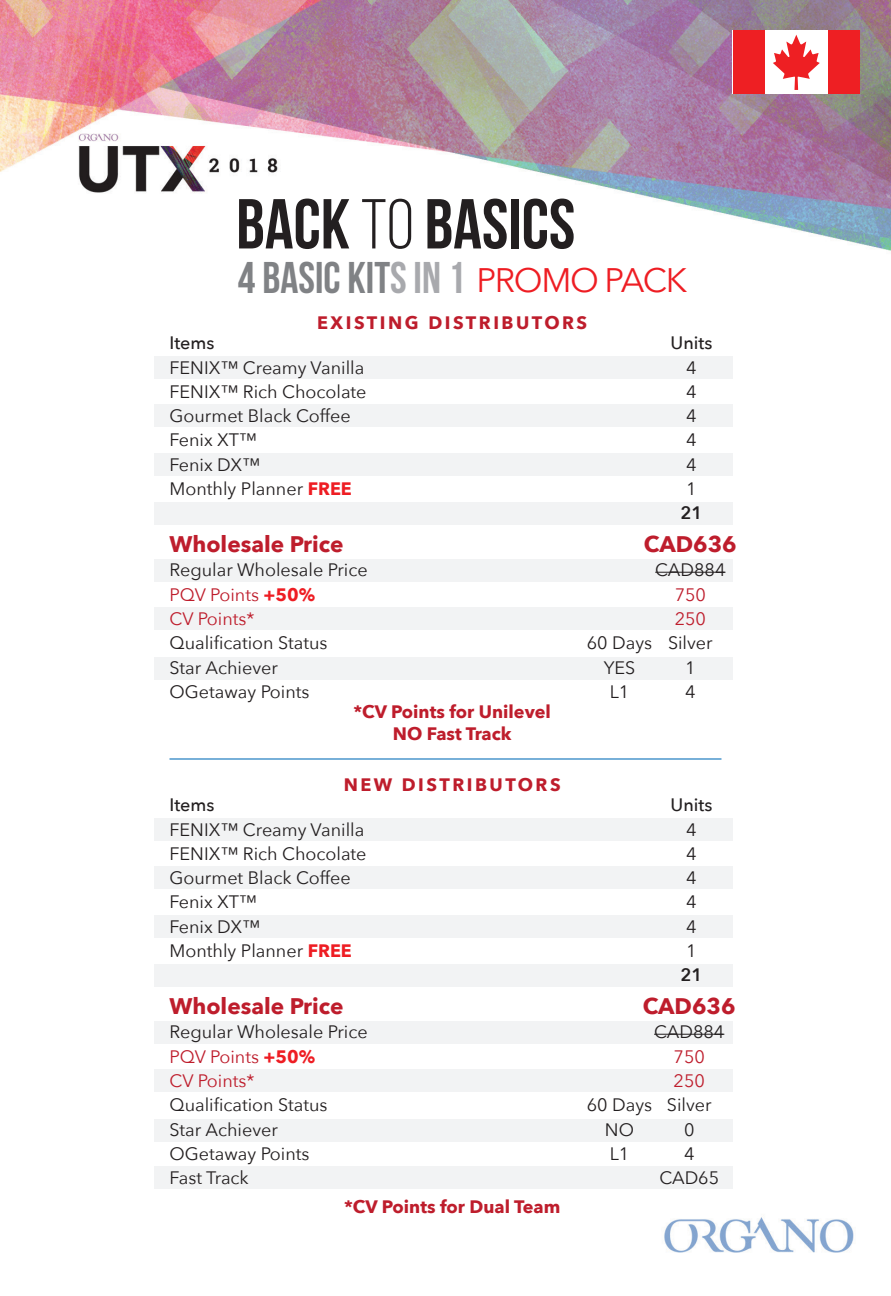
<style>
.page{position:relative;width:891px;height:1296px;background:#fff}
.page>*{position:absolute;margin:0;border:0;box-sizing:border-box;transform-origin:0 0}
.t1{font:700 70.42px "Bebas Neue";color:#231f20}
.t2{font:700 44.32px "Bebas Neue";color:#808285}
.t3{font:700 22.5px "Avenir Next";color:#be1d2c}
.t4{font:18px/24.3px "Avenir Next";color:#231f20}
.t5{font:700 18px/21.6px "Avenir Next";color:#be1d2c;text-align:center}
.t6{font:700 18px "Avenir Next";letter-spacing:.14em;color:#be1d2c}
.t7{font:500 18px "Avenir Next";color:#231f20}
.t8{font:18px/24.3px "Avenir Next";color:#be1d2c}
.t9{font:600 18px "Avenir Next";color:#231f20}
.s1{font-weight:400}
.s2{color:#a8a9ad}
.s3{font-family:"Avenir Next";font-weight:400;font-size:33.98px;color:#ee1d23}
.s4{font-weight:700;color:#ee1d23}
.s5{color:#be1d2c}
</style>
<div class="page">
<img style="left:0;top:0;width:891px;height:1253px">
<div style="left:154px;top:356px;width:579px;height:22px;background:#f2f3f4"></div>
<div style="left:154px;top:404px;width:579px;height:23px;background:#f2f3f4"></div>
<div style="left:154px;top:454px;width:579px;height:22px;background:#f2f3f4"></div>
<div style="left:154px;top:503px;width:579px;height:22px;background:#f2f3f4"></div>
<div style="left:154px;top:559px;width:579px;height:23px;background:#f2f3f4"></div>
<div style="left:154px;top:608px;width:579px;height:22px;background:#f2f3f4"></div>
<div style="left:154px;top:657px;width:579px;height:23px;background:#f2f3f4"></div>
<hr style="left:655px;top:572px;width:71px;height:1px;background:#231f20">
<div style="left:154px;top:818px;width:579px;height:22px;background:#f2f3f4"></div>
<div style="left:154px;top:866px;width:579px;height:23px;background:#f2f3f4"></div>
<div style="left:154px;top:916px;width:579px;height:22px;background:#f2f3f4"></div>
<div style="left:154px;top:965px;width:579px;height:22px;background:#f2f3f4"></div>
<div style="left:154px;top:1021px;width:579px;height:23px;background:#f2f3f4"></div>
<div style="left:154px;top:1070px;width:579px;height:22px;background:#f2f3f4"></div>
<div style="left:154px;top:1119px;width:579px;height:23px;background:#f2f3f4"></div>
<div style="left:154px;top:1167px;width:579px;height:22px;background:#f2f3f4"></div>
<hr style="left:654px;top:1034px;width:70px;height:1px;background:#231f20">
<hr style="left:169px;top:758px;width:552px;height:2px;background:#1074bc">
<div style="left:733px;top:30px;width:127px;height:64px;background:#fff"></div>
<div style="left:733px;top:31px;width:32px;height:63px;background:#ee1f23"></div>
<div style="left:828px;top:31px;width:32px;height:63px;background:#ee1f23"></div>
<svg style="left:773px;top:35px;width:47px;height:55px"></svg>
<h1 class="t1" style="left:236px;top:186px;width:341px">BACK <span class="s1">TO</span> BASICS</h1>
<h2 class="t2" style="left:238px;top:253px;width:451px">4 BASIC KIT<span class="s2">S IN 1</span> <span class="s3">PROMO PACK</span></h2>
<p class="t6" style="left:317px;top:307px;width:272px">EXISTING DISTRIBUTORS</p>
<p class="t7" style="left:170px;top:328px;width:47px">Items</p>
<p class="t4" style="left:170px;top:354px;width:199px">FENIX™ Creamy Vanilla<br>FENIX™ Rich Chocolate<br>Gourmet Black Coffee<br>Fenix XT™<br>Fenix DX™<br>Monthly Planner <span class="s4">FREE</span></p>
<p class="t3" style="left:170px;top:525px;width:176px">Wholesale Price</p>
<p class="t4" style="left:170px;top:557px;width:200px">Regular Wholesale Price<br><span class="s5">PQV Points</span> <span class="s4">+50%<br></span><span class="s5">CV Points*</span></p>
<p class="t4" style="left:170px;top:630px;width:160px">Qualification Status<br>Star Achiever<br>OGetaway Points</p>
<p class="t5" style="left:353px;top:701px;width:199px">*CV Points for Unilevel<br>NO Fast Track</p>
<p class="t6" style="left:344px;top:769px;width:218px">NEW DISTRIBUTORS</p>
<p class="t7" style="left:170px;top:790px;width:47px">Items</p>
<p class="t4" style="left:170px;top:816px;width:199px">FENIX™ Creamy Vanilla<br>FENIX™ Rich Chocolate<br>Gourmet Black Coffee<br>Fenix XT™<br>Fenix DX™<br>Monthly Planner <span class="s4">FREE</span></p>
<p class="t3" style="left:170px;top:987px;width:176px">Wholesale Price</p>
<p class="t4" style="left:170px;top:1019px;width:200px">Regular Wholesale Price<br><span class="s5">PQV Points</span> <span class="s4">+50%<br></span><span class="s5">CV Points*</span></p>
<p class="t4" style="left:170px;top:1092px;width:160px">Qualification Status<br>Star Achiever<br>OGetaway Points<br>Fast Track</p>
<p class="t5" style="left:344px;top:1196px;width:218px">*CV Points for Dual Team</p>
<p class="t7" style="left:671px;top:328px;width:43px">Units</p>
<p class="t4" style="left:686px;top:354px;width:12px;text-align:justify">4<br>4<br>4<br>4<br>4<br>1</p>
<p class="t9" style="left:681px;top:498px;width:23px">21</p>
<p class="t3" style="left:644px;top:525px;width:94px">CAD636</p>
<p class="t4" style="left:655px;top:557px;width:72px">CAD884</p>
<p class="t8" style="left:675px;top:582px;width:33px">750<br>250</p>
<p class="t4" style="left:668px;top:630px;width:46px;text-align:center">Silver<br>1<br>4</p>
<p class="t4" style="left:587px;top:630px;width:67px;text-align:center">60 Days<br>YES<br>L1</p>
<p class="t7" style="left:671px;top:790px;width:43px">Units</p>
<p class="t4" style="left:686px;top:816px;width:12px;text-align:justify">4<br>4<br>4<br>4<br>4<br>1</p>
<p class="t9" style="left:681px;top:960px;width:23px">21</p>
<p class="t3" style="left:643px;top:987px;width:94px">CAD636</p>
<p class="t4" style="left:654px;top:1019px;width:72px">CAD884</p>
<p class="t8" style="left:674px;top:1044px;width:33px">750<br>250</p>
<p class="t4" style="left:659px;top:1092px;width:61px;text-align:center">Silver<br>0<br>4<br>CAD65</p>
<p class="t4" style="left:587px;top:1092px;width:67px;text-align:center">60 Days<br>NO<br>L1</p>
</div>
